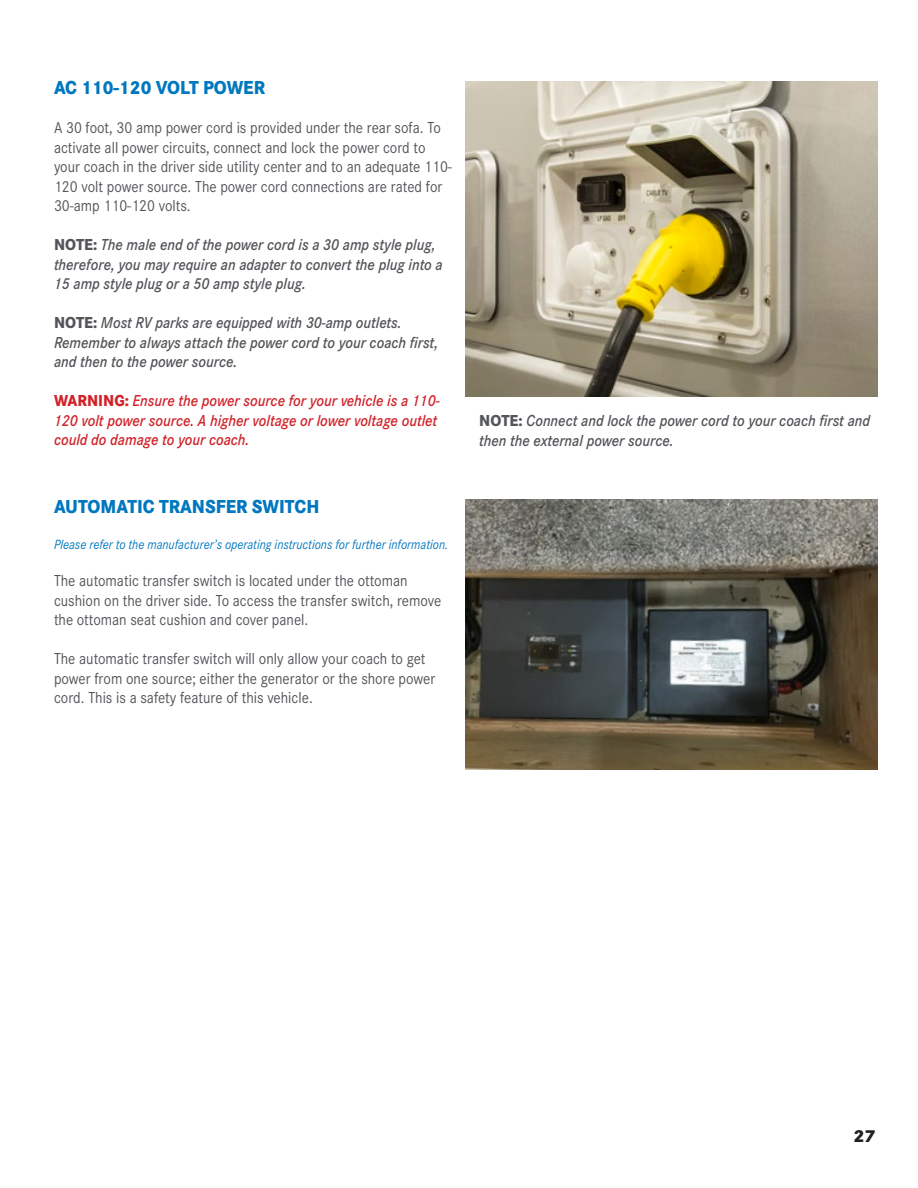
<style>
.page{position:relative;width:918px;height:1188px;background:#fff}
.page>*{position:absolute;margin:0;border:0;box-sizing:border-box;transform-origin:0 0}
.Indented_Body{font:800 19.5px "Corporate S Pro";color:#0077bf;scale:.9 1}
.t1{font:800 18px "Corporate S Pro";color:#231f20}
.Indented_Body-2{font:16.5px/19.5px "Corporate S Pro";color:#54555a;scale:.9 1}
.Indented_Body-3{font:italic 600 16.5px/19.5px "Corporate S Pro";color:#54555a;scale:.9 1}
.Indented_Body-4{font:italic 600 16.5px/19.5px "Corporate S Pro";color:#d1232a;scale:.9 1}
.Indented_Body-5{font:italic 13.8px "Corporate S Pro";color:#0077bf;scale:.9 1}
.s1{font-weight:800;font-style:normal}
</style>
<div class="page">
<img style="left:466px;top:81px;width:412px;height:315px">
<img style="left:466px;top:500px;width:412px;height:270px">
<p class="Indented_Body" style="left:54px;top:72px;width:236px">AC 110-120 VOLT POWER</p>
<p class="Indented_Body-2" style="left:54px;top:117px;width:444px">A 30 foot, 30 amp power cord is provided under the rear sofa. To activate all power circuits, connect and lock the power cord to your coach in the driver side utility center and to an adequate 110- 120 volt power source. The power cord connections are rated for 30-amp 110-120 volts.</p>
<p class="Indented_Body-3" style="left:54px;top:234px;width:434px"><span class="s1">NOTE:</span> The male end of the power cord is a 30 amp style plug, therefore, you may require an adapter to convert the plug into a<br>15 amp style plug or a 50 amp style plug.</p>
<p class="Indented_Body-3" style="left:54px;top:312px;width:428px"><span class="s1">NOTE:</span> Most RV parks are equipped with 30-amp outlets.<br>Remember to always attach the power cord to your coach first, and then to the power source.</p>
<p class="Indented_Body-4" style="left:54px;top:390px;width:430px"><span class="s1">WARNING:</span> Ensure the power source for your vehicle is a 110-<br>120 volt power source. A higher voltage or lower voltage outlet could do damage to your coach.</p>
<p class="Indented_Body" style="left:54px;top:490px;width:296px">AUTOMATIC TRANSFER SWITCH</p>
<p class="Indented_Body-5" style="left:54px;top:534px;width:440px">Please refer to the manufacturer’s operating instructions for further information.</p>
<p class="Indented_Body-2" style="left:54px;top:570px;width:432px">The automatic transfer switch is located under the ottoman cushion on the driver side. To access the transfer switch, remove the ottoman seat cushion and cover panel.</p>
<p class="Indented_Body-2" style="left:54px;top:648px;width:425px">The automatic transfer switch will only allow your coach to get power from one source; either the generator or the shore power cord. This is a safety feature of this vehicle.</p>
<p class="Indented_Body-3" style="left:479px;top:410px;width:436px"><span class="s1">NOTE:</span> Connect and lock the power cord to your coach first and then the external power source.</p>
<p class="t1" style="left:853px;top:1121px;width:24px">27</p>
</div>
